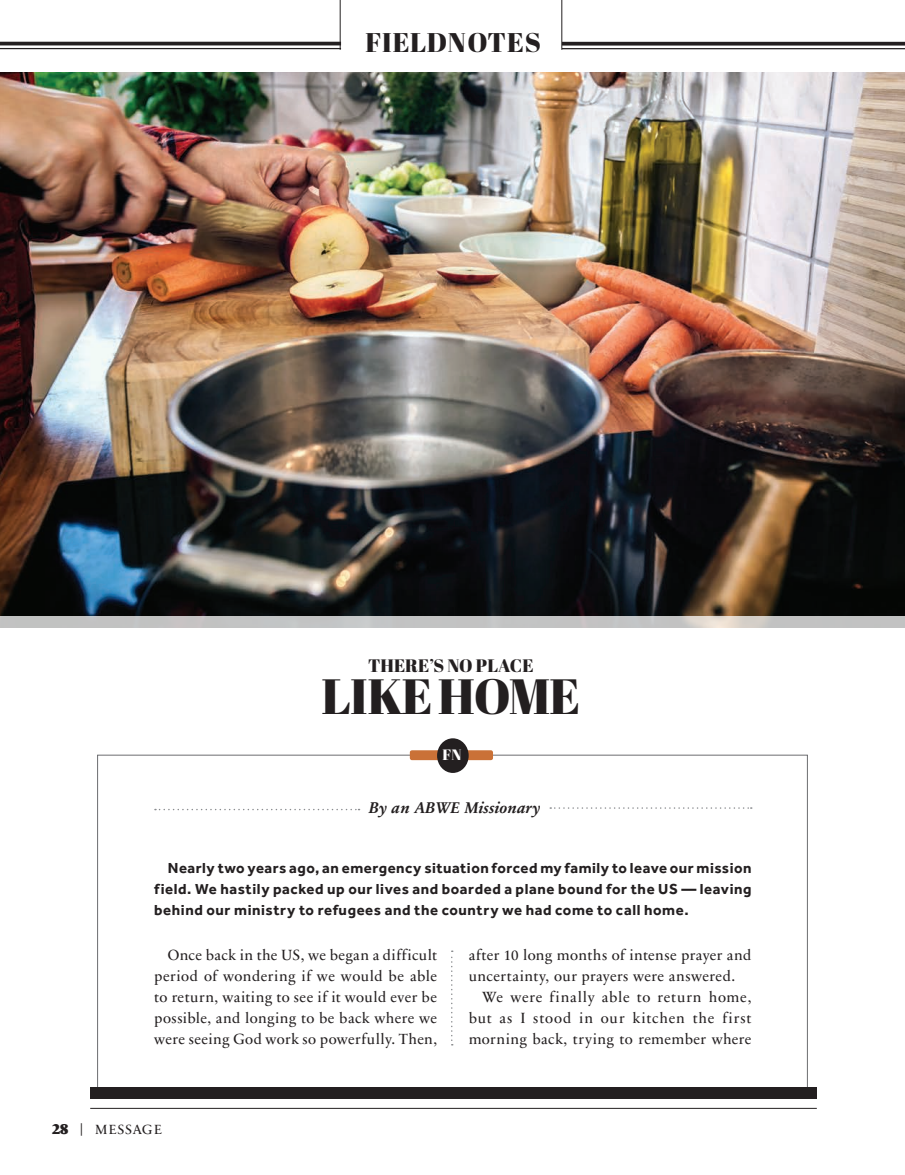
<style>
.page{position:relative;width:905px;height:1175px;background:#fff}
.page>*{position:absolute;margin:0;border:0;box-sizing:border-box;transform-origin:0 0}
.t1{font:49.5px "Abril Fatface";letter-spacing:-.02em;color:#231f20}
.t2{font:27px "Abril Fatface";letter-spacing:.02em;color:#231f20}
.t3{font:18px "Abril Fatface";color:#231f20}
.t{font:italic 700 15.75px "Sabon Next LT Pro";letter-spacing:.015em;color:#231f20}
.t-2{font:15px/21px "Sabon Next LT Pro";letter-spacing:.025em;color:#231f20;text-align:justify}
.t-3{font:700 15px/21px "Effra";letter-spacing:.04em;color:#231f20;text-align:justify}
.t4{font:15px "Abril Fatface";color:#fff}
.t5{font:13.5px "Sabon Next LT Pro";letter-spacing:.06em;color:#231f20}
.s1{font-weight:900;font-size:15.75px}
.s2{font-family:"Gotham"}
</style>
<div class="page">
<img style="left:0;top:72px;width:904px;height:544px">
<div style="left:97px;top:755px;width:710px;height:334px;background:#fff;border:1px solid #6c6d70"></div>
<hr style="left:561px;top:0;width:1px;height:50px;background:#231f20">
<hr style="left:340px;top:0;width:1px;height:50px;background:#231f20">
<svg style="left:550px;top:807px;width:201px;height:1px"></svg>
<svg style="left:155px;top:808px;width:204px;height:2px"></svg>
<div style="left:410px;top:751px;width:82px;height:8px;background:#ca7137;border-radius:2px"></div>
<div style="left:410px;top:750px;width:83px;height:10px;border:2px solid #ca7137;border-radius:2px"></div>
<svg style="left:451px;top:950px;width:2px;height:95px"></svg>
<svg style="left:562px;top:42px;width:342px;height:4px"></svg>
<hr style="left:562px;top:48px;width:342px;height:1px;background:#231f20">
<div style="left:437px;top:738px;width:31px;height:35px;background:#231f20;border-radius:50%"></div>
<div style="left:90px;top:1086px;width:726px;height:12px;background:#231f20"></div>
<hr style="left:90px;top:1108px;width:726px;height:1px;background:#231f20">
<svg style="left:0;top:616px;width:904px;height:11px;fill:#c2c3c3"></svg>
<hr style="left:0;top:42px;width:341px;height:3px;background:#231f20">
<hr style="left:0;top:48px;width:341px;height:1px;background:#231f20">
<p class="t2" style="left:365px;top:23px;width:177px">FIELDNOTES</p>
<p class="t3" style="left:368px;top:653px;width:167px">THERE’S NO PLACE</p>
<p class="t1" style="left:321px;top:662px;width:260px">LIKE HOME</p>
<p class="t4" style="left:442px;top:744px;width:20px">FN</p>
<p class="t" style="left:369px;top:795px;width:173px">By an ABWE Missionary</p>
<p class="t-3" style="left:154px;top:857px;width:599px;text-indent:14px">Nearly two years ago, an emergency situation forced my family to leave our mission field. We hastily packed up our lives and boarded a plane bound for the US — leaving behind our ministry to refugees and the country we had come to call home.</p>
<p class="t-2" style="left:154px;top:944px;width:284px;text-indent:14px">Once back in the US, we began a difficult period of wondering if we would be able to return, waiting to see if it would ever be possible, and longing to be back where we were seeing God work so powerfully. Then,</p>
<p class="t-2" style="left:468px;top:944px;width:284px">after 10 long months of intense prayer and uncertainty, our prayers were answered.</p>
<p class="t-2" style="left:468px;top:986px;width:284px;text-indent:13px">We were finally able to return home, but as I stood in our kitchen the first morning back, trying to remember where</p>
<p class="t5" style="left:52px;top:1118px;width:111px"><span class="s1">28</span> <span class="s2">|</span> MESSAGE</p>
</div>
